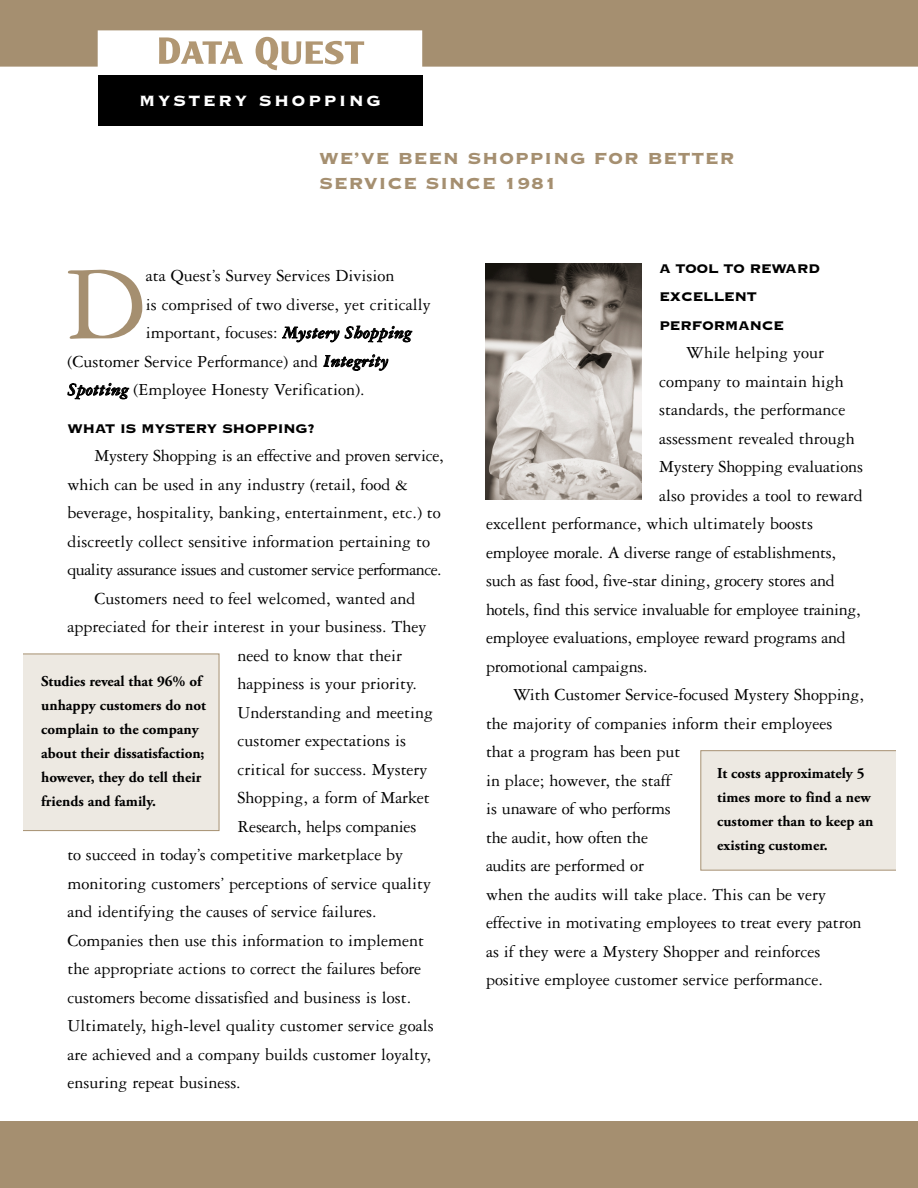
<style>
.page{position:relative;width:918px;height:1188px;background:#fff}
.page>*{position:absolute;margin:0;border:0;box-sizing:border-box;transform-origin:0 0}
.t1{font:111.15px "Garamond Three";color:#a58f70}
.t2{font:21px/25.2px "Copperplate Thirty Three BC";letter-spacing:.03em;color:#a58f70}
.t3{font:19.5px "Copperplate Thirty Three BC";letter-spacing:.12em;color:#fff}
.t4{font:18px "Garamond Three";color:#000}
.t5{font:18px "Garamond Three";letter-spacing:-.03em;color:#000}
.t6{font:18px "Garamond Three";letter-spacing:-.02em;color:#000}
.t7{font:16.5px/28.5px "Copperplate Thirty Three BC";letter-spacing:-.03em;color:#000}
.t8{font:700 15px/24px "Adobe Garamond Pro";color:#000}
.s1{font-weight:700;font-style:italic}
</style>
<div class="page">
<svg style="left:0;top:0;width:918px;height:67px;background:#af9c80"></svg>
<div style="left:98px;top:75px;width:324px;height:51px;background:#000"></div>
<div style="left:0;top:1121px;width:918px;height:66px;background:#a58f70"></div>
<svg style="left:159px;top:37px;width:84px;height:27px"></svg>
<svg style="left:256px;top:37px;width:108px;height:33px"></svg>
<div style="left:15px;top:654px;width:204px;height:176px;background:#ede9e2"></div>
<div style="left:15px;top:654px;width:204px;height:177px;border:1px solid #a58f70"></div>
<div style="left:4px;top:646px;width:19px;height:188px;background:#fff"></div>
<div style="left:701px;top:751px;width:204px;height:119px;background:#ede9e2"></div>
<div style="left:700px;top:750px;width:205px;height:121px;border:1px solid #a58f70"></div>
<div style="left:896px;top:746px;width:19px;height:130px;background:#fff"></div>
<img style="left:485px;top:263px;width:156px;height:237px">
<p class="t3" style="left:139px;top:87px;width:243px">MYSTERY SHOPPING</p>
<p class="t2" style="left:319px;top:144px;width:417px">WE’VE BEEN SHOPPING FOR BETTER<br>SERVICE SINCE 1981</p>
<h1 class="t1" style="left:66px;top:267px;width:82px">D</h1>
<p class="t4" style="left:146px;top:270px;width:250px">ata Quest’s Survey Services Division</p>
<p class="t4" style="left:146px;top:298px;width:287px">is comprised of two diverse, yet critically</p>
<p class="t4" style="left:146px;top:327px;width:267px">important, focuses: <span class="s1">Mystery Shopping</span></p>
<p class="t4" style="left:68px;top:355px;width:323px">(Customer Service Performance) and <span class="s1">Integrity</span></p>
<p class="t4" style="left:68px;top:384px;width:298px"><span class="s1">Spotting</span> (Employee Honesty Verification).</p>
<p class="t7" style="left:68px;top:413px;width:249px">WHAT IS MYSTERY SHOPPING?</p>
<p class="t4" style="left:94px;top:450px;width:351px">Mystery Shopping is an effective and proven service,</p>
<p class="t4" style="left:68px;top:478px;width:341px">which can be used in any industry (retail, food &amp;</p>
<p class="t4" style="left:67px;top:507px;width:375px">beverage, hospitality, banking, entertainment, etc.) to</p>
<p class="t4" style="left:67px;top:535px;width:364px">discreetly collect sensitive information pertaining to</p>
<p class="t5" style="left:67px;top:564px;width:376px">quality assurance issues and customer service performance.</p>
<p class="t4" style="left:94px;top:592px;width:323px">Customers need to feel welcomed, wanted and</p>
<p class="t4" style="left:68px;top:621px;width:360px">appreciated for their interest in your business. They</p>
<p class="t4" style="left:237px;top:649px;width:166px">need to know that their</p>
<p class="t4" style="left:237px;top:678px;width:181px">happiness is your priority.</p>
<p class="t4" style="left:237px;top:706px;width:197px">Understanding and meeting</p>
<p class="t4" style="left:237px;top:735px;width:170px">customer expectations is</p>
<p class="t4" style="left:237px;top:763px;width:192px">critical for success. Mystery</p>
<p class="t4" style="left:237px;top:792px;width:194px">Shopping, a form of Market</p>
<p class="t4" style="left:237px;top:820px;width:181px">Research, helps companies</p>
<p class="t4" style="left:68px;top:849px;width:337px">to succeed in today’s competitive marketplace by</p>
<p class="t4" style="left:67px;top:877px;width:365px">monitoring customers’ perceptions of service quality</p>
<p class="t4" style="left:68px;top:906px;width:311px">and identifying the causes of service failures.</p>
<p class="t4" style="left:67px;top:934px;width:358px">Companies then use this information to implement</p>
<p class="t4" style="left:67px;top:963px;width:355px">the appropriate actions to correct the failures before</p>
<p class="t4" style="left:67px;top:991px;width:345px">customers become dissatisfied and business is lost.</p>
<p class="t4" style="left:67px;top:1020px;width:368px">Ultimately, high-level quality customer service goals</p>
<p class="t4" style="left:67px;top:1048px;width:365px">are achieved and a company builds customer loyalty,</p>
<p class="t4" style="left:67px;top:1077px;width:175px">ensuring repeat business.</p>
<p class="t8" style="left:41px;top:671px;width:166px">Studies reveal that 96% of unhappy customers do not complain to the company about their dissatisfaction; however, they do tell their friends and family.</p>
<p class="t7" style="left:659px;top:253px;width:162px">A TOOL TO REWARD<br>EXCELLENT<br>PERFORMANCE</p>
<p class="t4" style="left:686px;top:347px;width:139px">While helping your</p>
<p class="t4" style="left:659px;top:375px;width:186px">company to maintain high</p>
<p class="t4" style="left:659px;top:404px;width:188px">standards, the performance</p>
<p class="t4" style="left:659px;top:432px;width:197px">assessment revealed through</p>
<p class="t4" style="left:659px;top:461px;width:205px">Mystery Shopping evaluations</p>
<p class="t4" style="left:659px;top:489px;width:205px">also provides a tool to reward</p>
<p class="t4" style="left:486px;top:518px;width:329px">excellent performance, which ultimately boosts</p>
<p class="t4" style="left:486px;top:546px;width:352px">employee morale. A diverse range of establishments,</p>
<p class="t4" style="left:486px;top:575px;width:350px">such as fast food, five-star dining, grocery stores and</p>
<p class="t6" style="left:486px;top:603px;width:376px">hotels, find this service invaluable for employee training,</p>
<p class="t4" style="left:486px;top:632px;width:361px">employee evaluations, employee reward programs and</p>
<p class="t4" style="left:486px;top:660px;width:163px">promotional campaigns.</p>
<p class="t4" style="left:513px;top:689px;width:352px">With Customer Service-focused Mystery Shopping,</p>
<p class="t4" style="left:486px;top:717px;width:348px">the majority of companies inform their employees</p>
<p class="t4" style="left:486px;top:746px;width:196px">that a program has been put</p>
<p class="t4" style="left:486px;top:774px;width:186px">in place; however, the staff</p>
<p class="t4" style="left:486px;top:803px;width:186px">is unaware of who performs</p>
<p class="t4" style="left:486px;top:831px;width:164px">the audit, how often the</p>
<p class="t4" style="left:486px;top:860px;width:160px">audits are performed or</p>
<p class="t4" style="left:486px;top:888px;width:341px">when the audits will take place. This can be very</p>
<p class="t4" style="left:486px;top:917px;width:377px">effective in motivating employees to treat every patron</p>
<p class="t4" style="left:486px;top:945px;width:336px">as if they were a Mystery Shopper and reinforces</p>
<p class="t4" style="left:486px;top:974px;width:339px">positive employee customer service performance.</p>
<p class="t8" style="left:717px;top:763px;width:158px">It costs approximately 5 times more to find a new customer than to keep an existing customer.</p>
</div>
